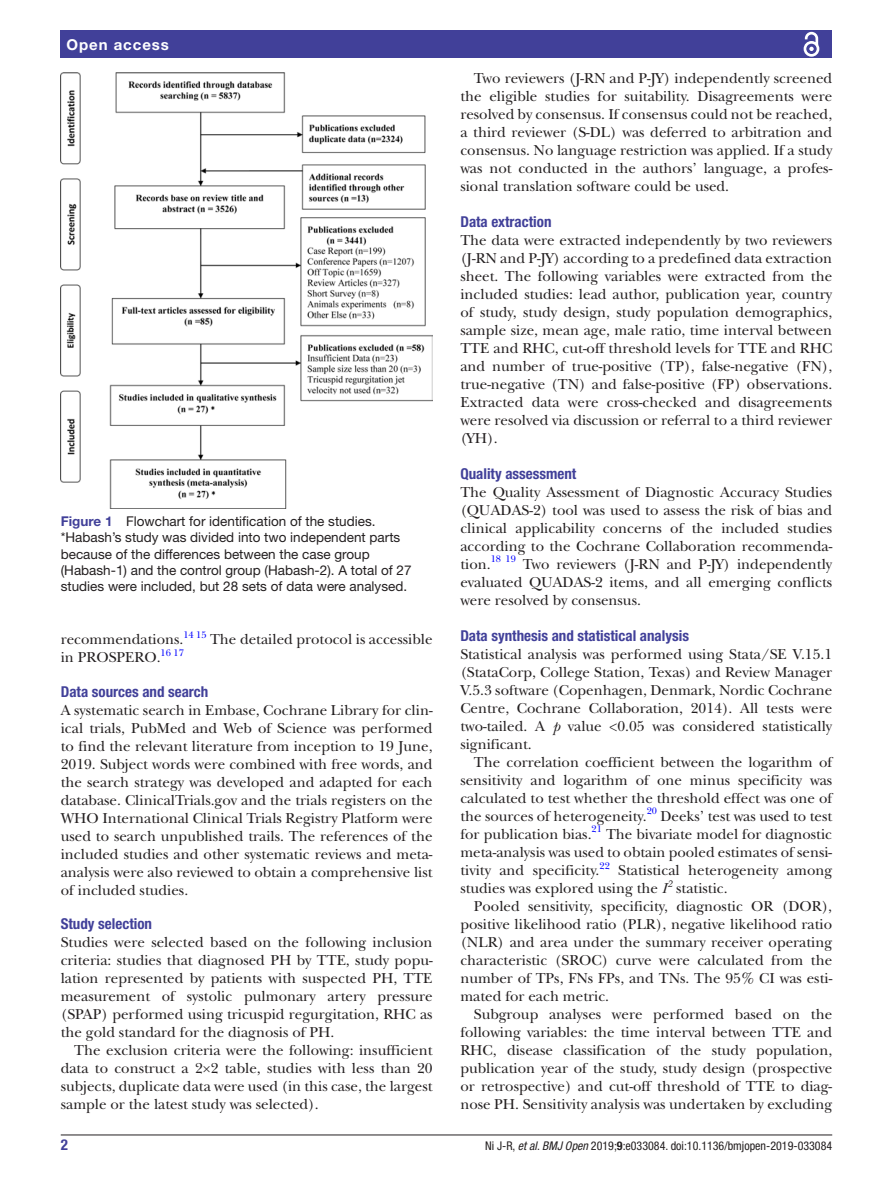
<style>
.page{position:relative;width:893px;height:1191px;background:#fff}
.page>*{position:absolute;margin:0;border:0;box-sizing:border-box;transform-origin:0 0}
.t1{font:15px/18px "New Baskerville";color:#231f20;text-align:justify}
.t2{font:700 condensed 15px "Helvetica Neue LT Std";color:#414099}
.t3{font:700 15px "Helvetica Neue LT Std";letter-spacing:.065em;color:#fff}
.t4{font:13.5px/16.2px "Helvetica Neue LT Std";color:#231f20}
.t5{font:condensed 12px "Helvetica Neue LT Std";color:#231f20}
.t6{font:9.9px "New Baskerville";color:#00f}
.t7{font:italic 9.9px "New Baskerville";color:#231f20}
.s1{font-weight:700;color:#414099}
.s2{font-style:italic}
.s3{font-weight:700}
</style>
<div class="page">
<hr style="left:61px;top:1134px;width:771px;height:1px;background:#231f20">
<div style="left:61px;top:31px;width:771px;height:27px;background:#414099"></div>
<svg style="left:803px;top:31px;width:17px;height:26px"></svg>
<img style="left:61px;top:73px;width:372px;height:435px">
<p class="t3" style="left:66px;top:35px;width:104px">Open access</p>
<p class="t4" style="left:61px;top:513px;width:352px"><span class="s1">Figure 1</span> Flowchart for identification of the studies. ﹡Habash’s study was divided into two independent parts because of the differences between the case group (Habash-1) and the control group (Habash-2). A total of 27 studies were included, but 28 sets of data were analysed.</p>
<p class="t1" style="left:61px;top:630px;width:124px">recommendations.</p>
<p class="t6" style="left:183px;top:629px;width:25px">14 15</p>
<p class="t1" style="left:210px;top:630px;width:224px">The detailed protocol is accessible</p>
<p class="t1" style="left:61px;top:648px;width:101px">in PROSPERO.</p>
<p class="t6" style="left:161px;top:647px;width:25px">16 17</p>
<p class="t2" style="left:61px;top:682px;width:149px">Data sources and search</p>
<p class="t1" style="left:61px;top:701px;width:373px">A systematic search in Embase, Cochrane Library for clin&shy;ical trials, PubMed and Web of Science was performed to find the relevant literature from inception to 19 June, 2019. Subject words were combined with free words, and the search strategy was developed and adapted for each database. ClinicalTrials.gov and the trials registers on the WHO International Clinical Trials Registry Platform were used to search unpublished trails. The references of the included studies and other systematic reviews and meta&shy;analysis were also reviewed to obtain a comprehensive list of included studies.</p>
<p class="t2" style="left:61px;top:914px;width:93px">Study selection</p>
<p class="t1" style="left:61px;top:933px;width:373px">Studies were selected based on the following inclusion criteria: studies that diagnosed PH by TTE, study popu&shy;lation represented by patients with suspected PH, TTE measurement of systolic pulmonary artery pressure (SPAP) performed using tricuspid regurgitation, RHC as the gold standard for the diagnosis of PH.</p>
<p class="t1" style="left:61px;top:1041px;width:373px;text-indent:14px">The exclusion criteria were the following: insufficient data to construct a 2×2 table, studies with less than 20 subjects, duplicate data were used (in this case, the largest sample or the latest study was selected).</p>
<p class="t1" style="left:460px;top:69px;width:373px;text-indent:13px">Two reviewers (J-RN and P-JY) independently screened the eligible studies for suitability. Disagreements were resolved by consensus. If consensus could not be reached, a third reviewer (S-DL) was deferred to arbitration and consensus. No language restriction was applied. If a study was not conducted in the authors’ language, a profes&shy;sional translation software could be used.</p>
<p class="t2" style="left:460px;top:213px;width:93px">Data extraction</p>
<p class="t1" style="left:460px;top:231px;width:373px">The data were extracted independently by two reviewers (J-RN and P-JY) according to a predefined data extraction sheet. The following variables were extracted from the included studies: lead author, publication year, country of study, study design, study population demographics, sample size, mean age, male ratio, time interval between TTE and RHC, cut-off threshold levels for TTE and RHC and number of true-positive (TP), false-negative (FN), true-negative (TN) and false-positive (FP) observations.<br>Extracted data were cross-checked and disagreements were resolved via discussion or referral to a third reviewer (YH).</p>
<p class="t2" style="left:460px;top:465px;width:118px">Quality assessment</p>
<p class="t1" style="left:460px;top:483px;width:373px">The Quality Assessment of Diagnostic Accuracy Studies (QUADAS-2) tool was used to assess the risk of bias and clinical applicability concerns of the included studies according to the Cochrane Collaboration recommenda&shy;tion.<sup>18</sup> <sup>19</sup></p>
<p class="t1" style="left:460px;top:555px;width:373px;text-indent:62px">Two reviewers (J-RN and P-JY) independently evaluated QUADAS-2 items, and all emerging conflicts were resolved by consensus.</p>
<p class="t2" style="left:460px;top:627px;width:230px">Data synthesis and statistical analysis</p>
<p class="t1" style="left:460px;top:645px;width:373px">Statistical analysis was performed using Stata/SE V.15.1 (StataCorp, College Station, Texas) and Review Manager V.5.3 software (Copenhagen, Denmark, Nordic Cochrane Centre, Cochrane Collaboration, 2014). All tests were two-tailed. A <span class="s2">p</span> value &lt;0.05 was considered statistically significant.</p>
<p class="t1" style="left:460px;top:753px;width:373px;text-indent:14px">The correlation coefficient between the logarithm of sensitivity and logarithm of one minus specificity was calculated to test whether the threshold effect was one of the sources of heterogeneity.<sup>20</sup> Deeks’ test was used to test for publication bias.</p>
<p class="t6" style="left:592px;top:823px;width:12px">21</p>
<p class="t1" style="left:460px;top:825px;width:373px;text-indent:146px">The bivariate model for diagnostic meta-analysis was used to obtain pooled estimates of sensi&shy;tivity and specificity.</p>
<p class="t6" style="left:599px;top:859px;width:12px">22</p>
<p class="t1" style="left:460px;top:861px;width:373px;text-indent:158px">Statistical heterogeneity among studies was explored using the <span class="s2">I</span></p>
<p class="t7" style="left:667px;top:877px;width:7px">2</p>
<p class="t1" style="left:676px;top:879px;width:53px">statistic.</p>
<p class="t1" style="left:474px;top:897px;width:360px">Pooled sensitivity, specificity, diagnostic OR (DOR),</p>
<p class="t1" style="left:460px;top:915px;width:373px">positive likelihood ratio (PLR), negative likelihood ratio</p>
<p class="t1" style="left:460px;top:933px;width:373px">(NLR) and area under the summary receiver operating</p>
<p class="t1" style="left:460px;top:951px;width:373px">characteristic (SROC) curve were calculated from the</p>
<p class="t1" style="left:460px;top:969px;width:373px">number of TPs, FNs FPs, and TNs. The 95% CI was esti-</p>
<p class="t1" style="left:460px;top:987px;width:150px">mated for each metric.</p>
<p class="t1" style="left:474px;top:1005px;width:360px">Subgroup analyses were performed based on the</p>
<p class="t1" style="left:460px;top:1023px;width:373px">following variables: the time interval between TTE and</p>
<p class="t1" style="left:460px;top:1041px;width:373px">RHC, disease classification of the study population,</p>
<p class="t1" style="left:460px;top:1059px;width:373px">publication year of the study, study design (prospective</p>
<p class="t1" style="left:460px;top:1077px;width:373px">or retrospective) and cut-off threshold of TTE to diag-</p>
<p class="t1" style="left:460px;top:1095px;width:373px">nose PH. Sensitivity analysis was undertaken by excluding</p>
<p class="t2" style="left:61px;top:1135px;width:9px">2</p>
<p class="t5" style="left:485px;top:1138px;width:349px">Ni J-R, <span class="s2">et al</span>. <span class="s2">BMJ Open</span> 2019;<span class="s3">9</span>:e033084. doi:10.1136/bmjopen-2019-033084</p>
</div>
